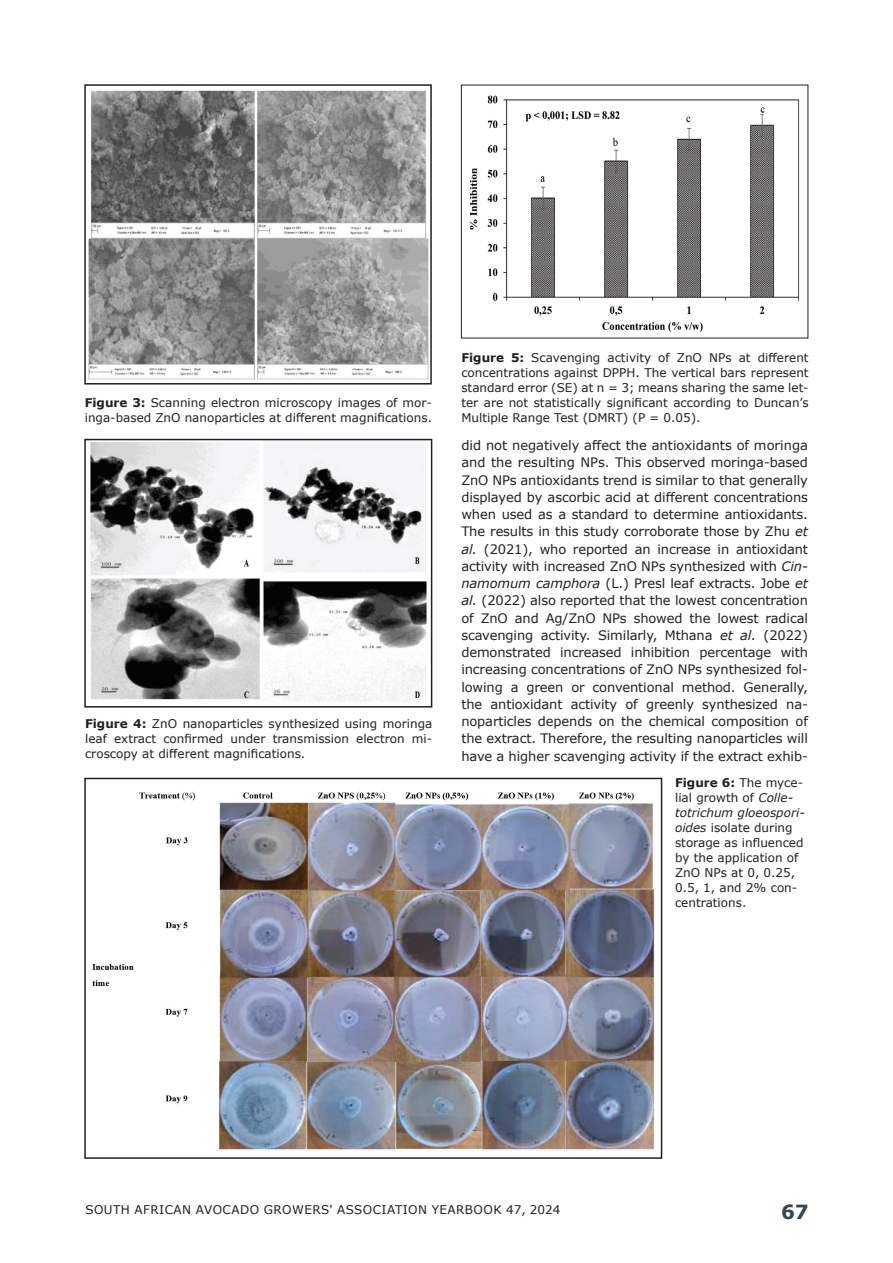
<style>
.page{position:relative;width:893px;height:1263px;background:#fff}
.page>*{position:absolute;margin:0;border:0;box-sizing:border-box;transform-origin:0 0}
.t1{font:700 19.5px "Verdana";color:#35474f}
.t2{font:13.05px/17.2px "Verdana";letter-spacing:-.01em;color:#231f20;text-align:justify}
.t3{font:12px/15px "Verdana";color:#231f20}
.t4{font:12px "Verdana";letter-spacing:.035em;color:#231f20}
.s1{font-weight:700}
.s2{font-style:italic}
</style>
<div class="page">
<img style="left:88px;top:90px;width:341px;height:290px">
<div style="left:84px;top:84px;width:348px;height:300px;border:2px solid #231f20"></div>
<img style="left:90px;top:442px;width:337px;height:260px">
<div style="left:84px;top:439px;width:348px;height:269px;border:2px solid #231f20"></div>
<img style="left:469px;top:95px;width:331px;height:238px">
<img style="left:92px;top:792px;width:563px;height:358px">
<div style="left:84px;top:778px;width:578px;height:381px;border:2px solid #231f20"></div>
<p class="t3" style="left:85px;top:395px;width:349px"><span class="s1">Figure 3:</span> Scanning electron microscopy images of mor&shy;inga-based ZnO nanoparticles at different magnifications.</p>
<p class="t3" style="left:85px;top:716px;width:349px;text-align:justify"><span class="s1">Figure 4:</span> ZnO nanoparticles synthesized using moringa leaf extract confirmed under transmission electron mi&shy;croscopy at different magnifications.</p>
<p class="t3" style="left:461px;top:350px;width:349px;text-align:justify"><span class="s1">Figure 5:</span> Scavenging activity of ZnO NPs at different concentrations against DPPH. The vertical bars represent standard error (SE) at n = 3; means sharing the same let&shy;ter are not statistically significant according to Duncan’s Multiple Range Test (DMRT) (P = 0.05).</p>
<p class="t2" style="left:461px;top:437px;width:348px">did not negatively affect the antioxidants of moringa and the resulting NPs. This observed moringa-based ZnO NPs antioxidants trend is similar to that generally displayed by ascorbic acid at different concentrations when used as a standard to determine antioxidants.<br>The results in this study corroborate those by Zhu <span class="s2">et al.</span> (2021), who reported an increase in antioxidant activity with increased ZnO NPs synthesized with <span class="s2">Cin&shy;namomum camphora</span> (L.) Presl leaf extracts. Jobe <span class="s2">et al.</span> (2022) also reported that the lowest concentration of ZnO and Ag/ZnO NPs showed the lowest radical scavenging activity. Similarly, Mthana <span class="s2">et al.</span> (2022) demonstrated increased inhibition percentage with increasing concentrations of ZnO NPs synthesized fol&shy;lowing a green or conventional method. Generally, the antioxidant activity of greenly synthesized na&shy;noparticles depends on the chemical composition of the extract. Therefore, the resulting nanoparticles will have a higher scavenging activity if the extract exhib-</p>
<p class="t3" style="left:675px;top:775px;width:131px"><span class="s1">Figure 6:</span> The myce&shy;lial growth of <span class="s2">Colle&shy;totrichum gloeospori&shy;oides</span> isolate during storage as influenced by the application of<br>ZnO NPs at 0, 0.25,<br>0.5, 1, and 2% con&shy;centrations.</p>
<p class="t4" style="left:85px;top:1201px;width:476px">SOUTH AFRICAN AVOCADO GROWERS' ASSOCIATION YEARBOOK 47, 2024</p>
<h1 class="t1" style="left:781px;top:1198px;width:29px">67</h1>
</div>
